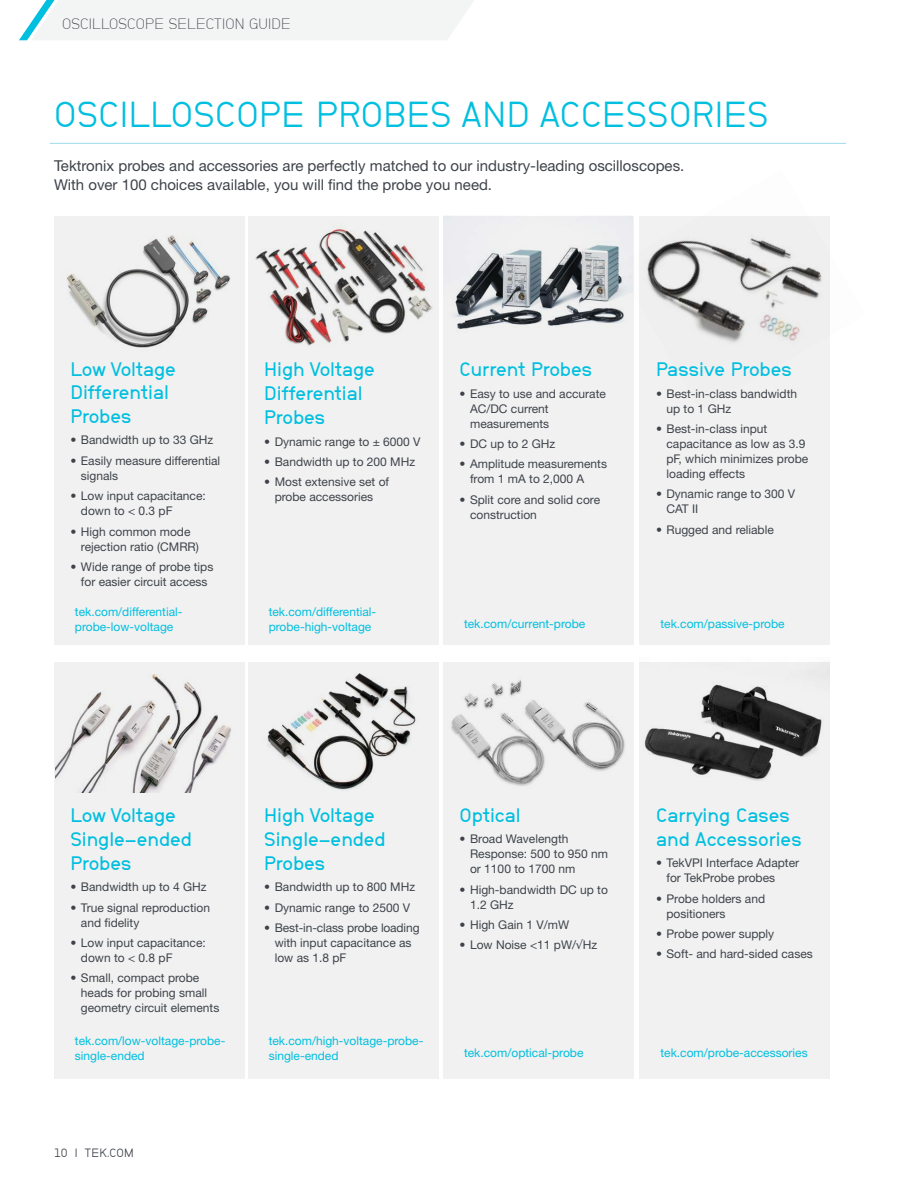
<style>
.page{position:relative;width:918px;height:1188px;background:#fff}
.page>*{position:absolute;margin:0;border:0;box-sizing:border-box;transform-origin:0 0}
.t1{font:36px "Neubau Grotesk Nor";letter-spacing:.015em;color:#00bfdf}
.t2{font:19.5px/24px "Neubau Grotesk Hal";color:#00bfdf}
.t3{font:15px/19.5px "Helvetica Neue";color:#3e434a}
.t4{font:300 15px "NB Grotesk";letter-spacing:.01em;color:#3e434a}
.t5{font:12px/15px "Helvetica Neue";color:#3e434a}
.t6{font:12px/15px "Helvetica Neue";color:#00bfdf}
.t7{font:12px "Neubau Grotesk Nor";letter-spacing:.02em;color:#3e434a}
</style>
<div class="page">
<svg style="left:19px;top:0;width:455px;height:40px"></svg>
<div style="left:54px;top:216px;width:191px;height:429px;background:#f1f1f1"></div>
<div style="left:54px;top:662px;width:191px;height:417px;background:#f1f1f1"></div>
<img style="left:56px;top:674px;width:175px;height:119px">
<img style="left:66px;top:235px;width:164px;height:113px">
<div style="left:443px;top:216px;width:191px;height:429px;background:#f1f1f1"></div>
<div style="left:443px;top:662px;width:191px;height:417px;background:#f1f1f1"></div>
<img style="left:451px;top:680px;width:174px;height:106px">
<img style="left:454px;top:245px;width:162px;height:84px">
<div style="left:248px;top:216px;width:190px;height:429px;background:#f1f1f1"></div>
<div style="left:248px;top:662px;width:190px;height:417px;background:#f1f1f1"></div>
<img style="left:267px;top:673px;width:149px;height:117px">
<img style="left:255px;top:228px;width:178px;height:118px">
<div style="left:640px;top:216px;width:190px;height:429px;background:#f1f1f1"></div>
<div style="left:640px;top:662px;width:190px;height:417px;background:#f1f1f1"></div>
<img style="left:644px;top:672px;width:185px;height:109px">
<img style="left:616px;top:216px;width:206px;height:194px">
<hr style="left:50px;top:143px;width:796px;height:1px;background:#9fdbed">
<p class="t4" style="left:62px;top:15px;width:230px">OSCILLOSCOPE SELECTION GUIDE</p>
<h1 class="t1" style="left:54px;top:93px;width:716px">OSCILLOSCOPE PROBES AND ACCESSORIES</h1>
<p class="t3" style="left:54px;top:155px;width:632px">Tektronix probes and accessories are perfectly matched to our industry-leading oscilloscopes.<br>With over 100 choices available, you will find the probe you need.</p>
<h2 class="t2" style="left:70px;top:357px;width:107px;line-height:23.4px">Low Voltage<br>Differential<br>Probes</h2>
<p class="t5" style="left:70px;top:432px;width:144px">• Bandwidth up to 33 GHz</p>
<p class="t5" style="left:81px;top:453px;width:141px;text-indent:-10px">• Easily measure differential signals</p>
<p class="t5" style="left:81px;top:488px;width:126px;text-indent:-10px">• Low input capacitance: down to &lt; 0.3 pF</p>
<p class="t5" style="left:81px;top:524px;width:119px;text-indent:-10px">• High common mode rejection ratio (CMRR)</p>
<p class="t5" style="left:70px;top:559px;width:144px;text-align:center">• Wide range of probe tips for easier circuit access</p>
<p class="t6" style="left:75px;top:604px;width:109px">tek.com/differential&shy;probe-low-voltage</p>
<h2 class="t2" style="left:264px;top:356px;width:112px">High Voltage<br>Differential<br>Probes</h2>
<p class="t5" style="left:264px;top:434px;width:158px">• Dynamic range to ± 6000 V</p>
<p class="t5" style="left:264px;top:454px;width:152px">• Bandwidth up to 200 MHz</p>
<p class="t5" style="left:264px;top:474px;width:126px;text-align:center">• Most extensive set of probe accessories</p>
<p class="t6" style="left:269px;top:604px;width:109px">tek.com/differential&shy;probe-high-voltage</p>
<h2 class="t2" style="left:460px;top:356px;width:134px">Current Probes</h2>
<p class="t5" style="left:470px;top:386px;width:137px;text-indent:-10px">• Easy to use and accurate<br>AC/DC current measurements</p>
<p class="t5" style="left:460px;top:436px;width:97px">• DC up to 2 GHz</p>
<p class="t5" style="left:470px;top:456px;width:138px;text-indent:-10px">• Amplitude measurements from 1 mA to 2,000 A</p>
<p class="t5" style="left:470px;top:492px;width:132px;text-indent:-10px">• Split core and solid core construction</p>
<h2 class="t2" style="left:656px;top:356px;width:138px">Passive Probes</h2>
<p class="t5" style="left:667px;top:386px;width:132px;text-indent:-10px">• Best-in-class bandwidth up to 1 GHz</p>
<p class="t5" style="left:667px;top:421px;width:143px;text-indent:-10px">• Best-in-class input capacitance as low as 3.9 pF, which minimizes probe loading effects</p>
<p class="t5" style="left:667px;top:486px;width:130px;text-indent:-10px">• Dynamic range to 300 V<br>CAT II</p>
<p class="t5" style="left:656px;top:522px;width:119px">• Rugged and reliable</p>
<p class="t6" style="left:464px;top:616px;width:123px">tek.com/current-probe</p>
<p class="t6" style="left:661px;top:616px;width:126px">tek.com/passive-probe</p>
<h2 class="t2" style="left:70px;top:802px;width:123px">Low Voltage<br>Single-ended<br>Probes</h2>
<p class="t5" style="left:70px;top:879px;width:138px">• Bandwidth up to 4 GHz</p>
<p class="t5" style="left:81px;top:900px;width:131px;text-indent:-10px">• True signal reproduction and fidelity</p>
<p class="t5" style="left:81px;top:935px;width:126px;text-indent:-10px">• Low input capacitance: down to &lt; 0.8 pF</p>
<p class="t5" style="left:81px;top:971px;width:140px;text-indent:-10px">• Small, compact probe heads for probing small geometry circuit elements</p>
<p class="t6" style="left:75px;top:1033px;width:152px">tek.com/low-voltage-probe&shy;single-ended</p>
<p class="t7" style="left:54px;top:1146px;width:81px">10 | TEK.COM</p>
<h2 class="t2" style="left:264px;top:802px;width:123px">High Voltage<br>Single-ended<br>Probes</h2>
<p class="t5" style="left:264px;top:879px;width:152px">• Bandwidth up to 800 MHz</p>
<p class="t5" style="left:264px;top:900px;width:147px">• Dynamic range to 2500 V</p>
<p class="t5" style="left:275px;top:920px;width:146px;text-indent:-10px">• Best-in-class probe loading with input capacitance as low as 1.8 pF</p>
<p class="t6" style="left:269px;top:1033px;width:156px">tek.com/high-voltage-probe&shy;single-ended</p>
<h2 class="t2" style="left:460px;top:802px;width:63px">Optical</h2>
<p class="t5" style="left:470px;top:831px;width:140px;text-indent:-10px">• Broad Wavelength<br>Response: 500 to 950 nm or 1100 to 1700 nm</p>
<p class="t5" style="left:470px;top:882px;width:139px;text-indent:-10px">• High-bandwidth DC up to<br>1.2 GHz</p>
<p class="t5" style="left:460px;top:917px;width:111px">• High Gain 1 V/mW</p>
<p class="t5" style="left:460px;top:938px;width:139px">• Low Noise &lt;11 pW/√Hz</p>
<p class="t6" style="left:464px;top:1045px;width:121px">tek.com/optical-probe</p>
<h2 class="t2" style="left:656px;top:802px;width:147px">Carrying Cases and Accessories</h2>
<p class="t5" style="left:667px;top:855px;width:134px;text-indent:-10px">• TekVPI Interface Adapter for TekProbe probes</p>
<p class="t5" style="left:667px;top:891px;width:100px;text-indent:-10px">• Probe holders and positioners</p>
<p class="t5" style="left:656px;top:926px;width:120px">• Probe power supply</p>
<p class="t5" style="left:656px;top:947px;width:158px">• Soft- and hard-sided cases</p>
<p class="t6" style="left:661px;top:1045px;width:149px">tek.com/probe-accessories</p>
</div>
